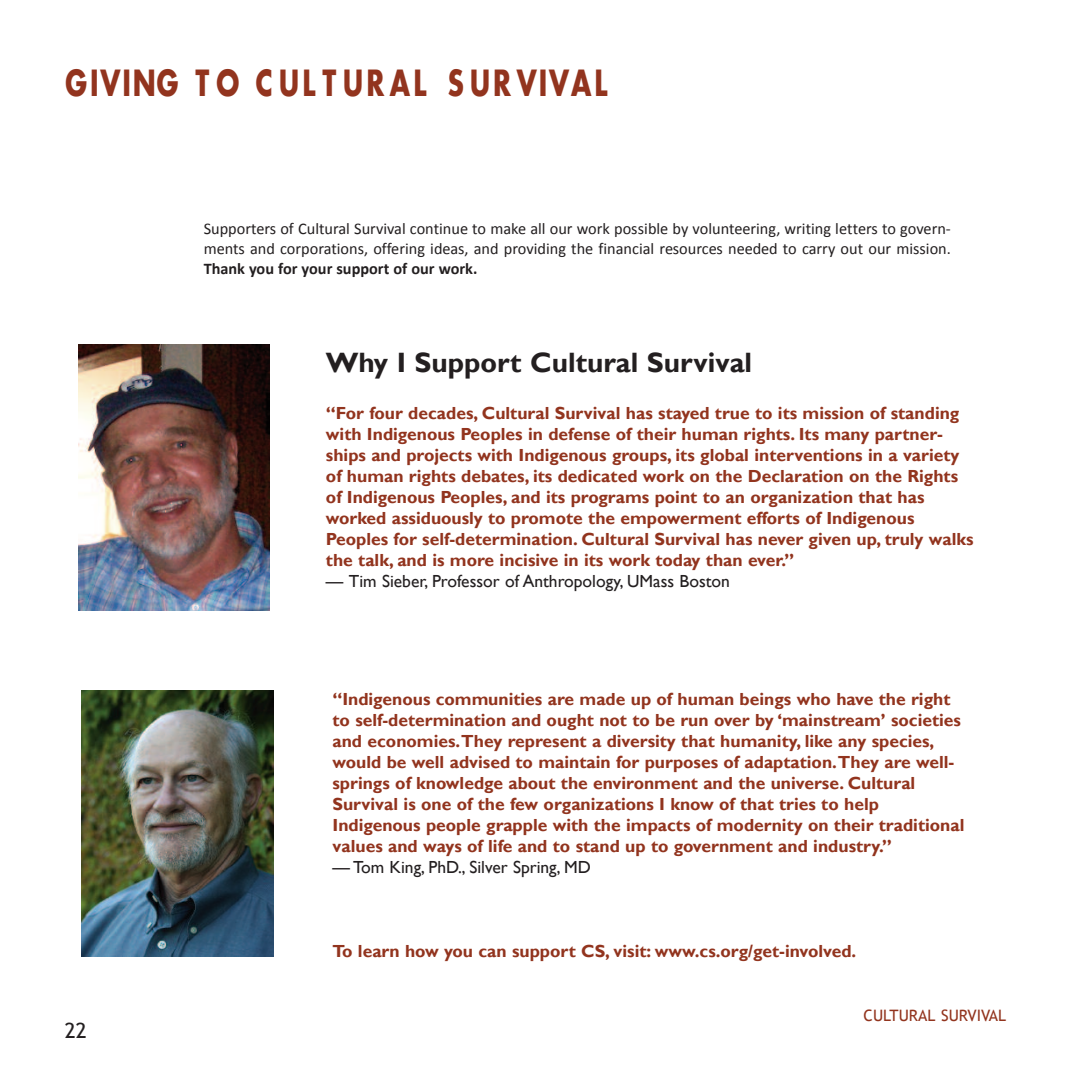
<style>
.page{position:relative;width:1071px;height:1071px;background:#fff}
.page>*{position:absolute;margin:0;border:0;box-sizing:border-box;transform-origin:0 0}
.t1{font:700 39.38px "Aharoni";letter-spacing:.075em;color:#92341e;scale:.75 1}
.t2{font:700 28px "Gill Sans";color:#231f20}
.t3{font:21px "Trebuchet MS";color:#231f20}
.t4{font:700 17.5px/21px "Gill Sans";color:#92341e}
.t5{font:17.5px "Gill Sans";color:#231f20}
.t6{font:16.28px/19.6px "Calibri";color:#231f20}
.t7{font:700 16.28px "Calibri";color:#231f20}
.t8{font:15.75px "Trebuchet MS";color:#92341e}
</style>
<div class="page">
<img style="left:79px;top:344px;width:190px;height:266px">
<img style="left:81px;top:690px;width:192px;height:266px">
<h1 class="t1" style="left:65px;top:67px;width:726px">GIVING T O C UL T URAL SURVIVAL</h1>
<p class="t6" style="left:204px;top:221px;width:749px">Supporters of Cultural Survival continue to make all our work possible by volunteering, writing letters to govern&shy;ments and corporations, offering ideas, and providing the financial resources needed to carry out our mission.</p>
<p class="t7" style="left:204px;top:261px;width:275px">Thank you for your support of our work.</p>
<h2 class="t2" style="left:326px;top:346px;width:428px">Why I Support Cultural Survival</h2>
<p class="t4" style="left:326px;top:402px;width:649px">“For four decades, Cultural Survival has stayed true to its mission of standing with Indigenous Peoples in defense of their human rights. Its many partner&shy;ships and projects with Indigenous groups, its global interventions in a variety of human rights debates, its dedicated work on the Declaration on the Rights of Indigenous Peoples, and its programs point to an organization that has worked assiduously to promote the empowerment efforts of Indigenous Peoples for self-determination. Cultural Survival has never given up, truly walks the talk, and is more incisive in its work today than ever.”</p>
<p class="t5" style="left:326px;top:571px;width:406px">— Tim Sieber, Professor of Anthropology, UMass Boston</p>
<p class="t4" style="left:332px;top:688px;width:634px">“Indigenous communities are made up of human beings who have the right to self-determination and ought not to be run over by ‘mainstream’ societies and economies.They represent a diversity that humanity, like any species, would be well advised to maintain for purposes of adaptation.They are well&shy;springs of knowledge about the environment and the universe. Cultural Survival is one of the few organizations I know of that tries to help Indigenous people grapple with the impacts of modernity on their traditional values and ways of life and to stand up to government and industry.”</p>
<p class="t5" style="left:333px;top:857px;width:260px">— Tom King, PhD., Silver Spring, MD</p>
<p class="t3" style="left:65px;top:1018px;width:24px">22</p>
<p class="t4" style="left:333px;top:940px;width:525px">To learn how you can support CS, visit: www.cs.org/get-involved.</p>
<p class="t8" style="left:864px;top:1007px;width:144px">CULTURAL SURVIVAL</p>
</div>
